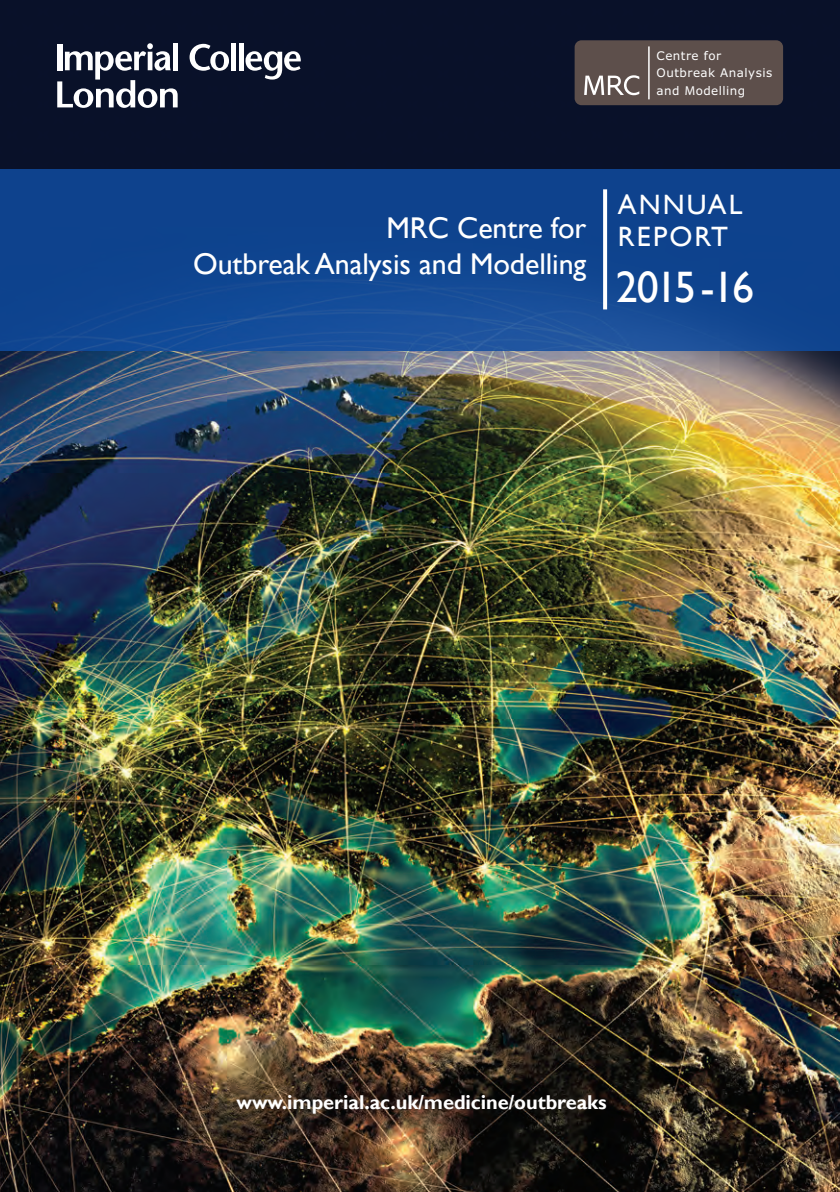
<style>
.page{position:relative;width:840px;height:1192px;background:#fff}
.page>*{position:absolute;margin:0;border:0;box-sizing:border-box;transform-origin:0 0}
.t1{font:44px "Gill Sans";letter-spacing:-.06em;color:#fff}
.t2{font:30px "Gill Sans";letter-spacing:-.005em;color:#fff}
.t3{font:28px "Gill Sans";letter-spacing:.075em;color:#fff}
.t4{font:700 20px "Gill Sans";letter-spacing:-.005em;color:#fff}
.t5{font:11.8px/17.2px "Verdana";letter-spacing:.04em;color:#fff}
.s1{font-family:"Myriad Pro";font-size:13px}
</style>
<div class="page">
<img style="left:0;top:0;width:840px;height:1192px">
<div style="left:0;top:169px;width:840px;height:182px;background:linear-gradient(to bottom,#0b3f8a,#174d98)"></div>
<svg style="left:603px;top:189px;width:4px;height:120px"></svg>
<div style="left:574px;top:40px;width:209px;height:65px;background:#5d4f4b;border-radius:7px"></div>
<svg style="left:584px;top:75px;width:55px;height:20px"></svg>
<svg style="left:648px;top:46px;width:1px;height:53px"></svg>
<svg style="left:190px;top:44px;width:39px;height:27px"></svg>
<div style="left:231px;top:43px;width:5px;height:27px;background:#fff"></div>
<hr style="left:239px;top:43px;width:4px;height:27px;background:#fff">
<svg style="left:245px;top:51px;width:56px;height:29px"></svg>
<svg style="left:57px;top:43px;width:121px;height:65px"></svg>
<p class="t5" style="left:656px;top:47px;width:117px">Centre for<br>Outbreak Analysis and <span class="s1">M</span>odelling</p>
<p class="t3" style="left:618px;top:188px;width:126px">ANNUAL</p>
<p class="t2" style="left:386px;top:210px;width:201px">MRC Centre for</p>
<p class="t3" style="left:618px;top:220px;width:112px">REPORT</p>
<p class="t2" style="left:193px;top:246px;width:395px">Outbreak Analysis and Modelling</p>
<p class="t1" style="left:616px;top:261px;width:140px">2015 -16</p>
<p class="t4" style="left:236px;top:1090px;width:372px">www.imperial.ac.uk/medicine/outbreaks</p>
</div>
